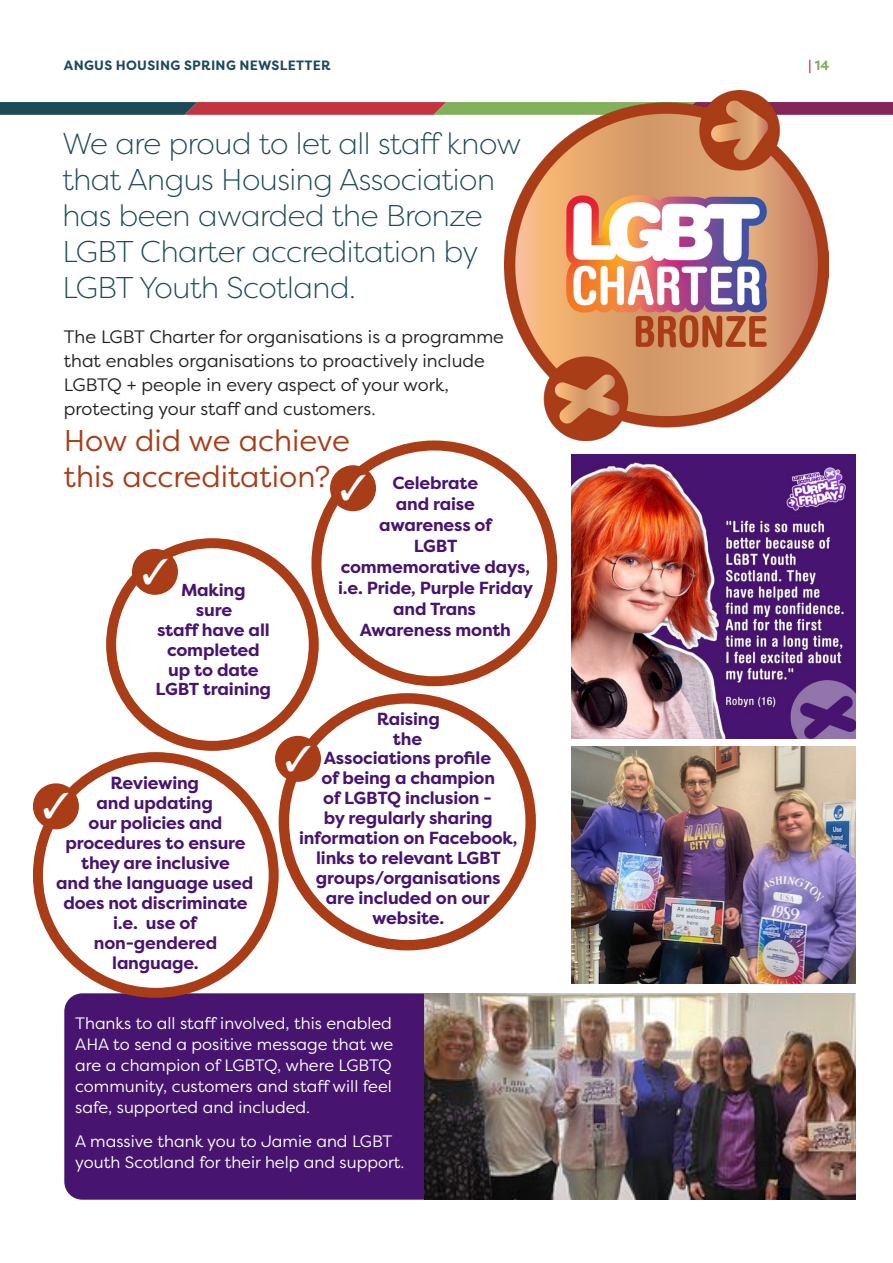
<style>
.page{position:relative;width:893px;height:1263px;background:#fff}
.page>*{position:absolute;margin:0;border:0;box-sizing:border-box;transform-origin:0 0}
.t1{font:300 30px/36px "Filson Pro";letter-spacing:-.015em;color:#1c4a59}
.t2{font:30px/36px "Filson Pro";color:#a93d17}
.t3{font:18px/24px "Filson Pro";color:#231f20}
.t4{font:700 17.4px/20px "Filson Pro";letter-spacing:-.01em;color:#471470;text-align:center}
.t5{font:700 17.25px/19.8px "Filson Pro";letter-spacing:-.01em;color:#471470;text-align:center}
.t6{font:16.5px/21px "Filson Pro";color:#fff;text-align:justify}
.t7{font:700 13.5px "Filson Pro";letter-spacing:.02em;color:#1c4a59}
.t8{font:700 13.5px "Filson Pro";color:#82b05c}
.s1{color:#c53240}
</style>
<div class="page">
<svg style="left:0;top:102px;width:893px;height:13px;background:#7f4a51"></svg>
<div style="left:64px;top:993px;width:383px;height:207px;background:#471470;border-radius:18px"></div>
<div style="left:33px;top:752px;width:246px;height:246px;border:10px solid #a93d17;border-radius:50%"></div>
<div style="left:279px;top:693px;width:257px;height:257px;border:10px solid #a93d17;border-radius:50%"></div>
<div style="left:106px;top:538px;width:213px;height:213px;border:10px solid #a93d17;border-radius:50%"></div>
<div style="left:132px;top:549px;width:46px;height:46px;background:#a93d17;border-radius:50%"></div>
<div style="left:311px;top:440px;width:246px;height:246px;border:10px solid #a93d17;border-radius:50%"></div>
<div style="left:330px;top:465px;width:46px;height:46px;background:#a93d17;border-radius:50%"></div>
<div style="left:33px;top:783px;width:46px;height:46px;background:#a93d17;border-radius:50%"></div>
<div style="left:275px;top:736px;width:46px;height:46px;background:#a93d17;border-radius:50%"></div>
<img style="left:505px;top:91px;width:323px;height:349px">
<img style="left:571px;top:454px;width:285px;height:285px">
<img style="left:424px;top:993px;width:432px;height:207px">
<img style="left:571px;top:747px;width:285px;height:237px">
<p class="t7" style="left:64px;top:56px;width:268px">ANGUS HOUSING SPRING NEWSLETTER</p>
<p class="t8" style="left:809px;top:56px;width:22px"><span class="s1">|</span> 14</p>
<p class="t1" style="left:62px;top:125px;width:460px">We are proud to let all staff know that Angus Housing Association has been awarded the Bronze<br>LGBT Charter accreditation by<br>LGBT Youth Scotland.</p>
<p class="t3" style="left:64px;top:324px;width:442px">The LGBT Charter for organisations is a programme that enables organisations to proactively include LGBTQ + people in every aspect of your work, protecting your staff and customers.</p>
<p class="t2" style="left:64px;top:422px;width:288px">How did we achieve this accreditation?</p>
<p class="t4" style="left:338px;top:472px;width:197px;line-height:21px">Celebrate<br>and raise<br>awareness of<br>LGBT<br>commemorative days, i.e. Pride, Purple Friday and Trans<br>Awareness month</p>
<p class="t5" style="left:156px;top:581px;width:117px">Making<br>sure<br>staff have all completed up to date<br>LGBT training</p>
<p class="t4" style="left:56px;top:774px;width:198px">Reviewing<br>and updating<br>our policies and procedures to ensure they are inclusive<br>and the language used does not discriminate i.e. use of non-gendered language.</p>
<p class="t4" style="left:299px;top:709px;width:220px">Raising<br>the<br>Associations profile<br>of being a champion<br>of LGBTQ inclusion -<br>by regularly sharing information on Facebook, links to relevant LGBT groups/organisations<br>are included on our website.</p>
<p class="t6" style="left:75px;top:1012px;width:319px">Thanks to all staff involved, this enabled AHA to send a positive message that we are a champion of LGBTQ, where LGBTQ community, customers and staff will feel safe, supported and included.</p>
<p class="t6" style="left:75px;top:1130px;width:331px">A massive thank you to Jamie and LGBT youth Scotland for their help and support.</p>
</div>
